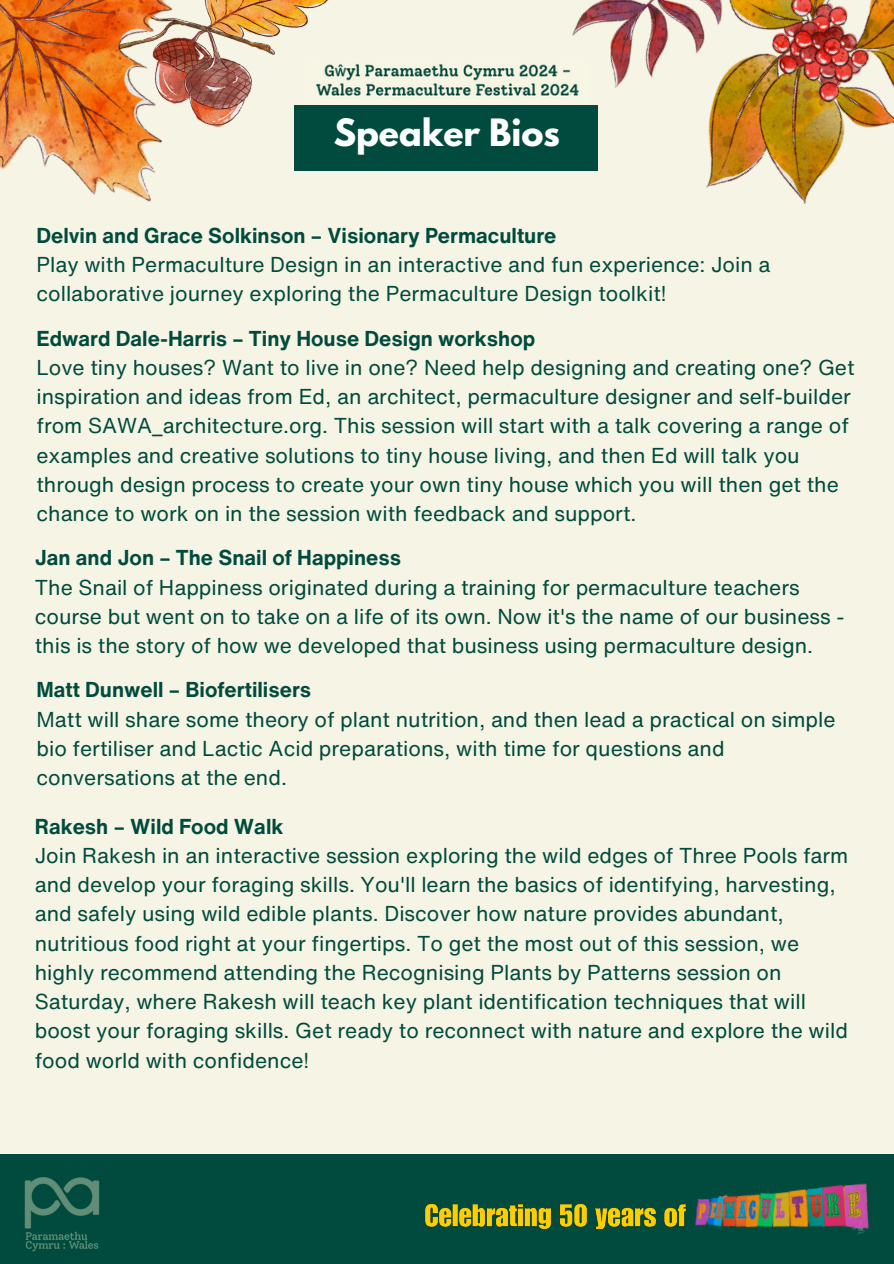
<style>
.page{position:relative;width:894px;height:1264px;background:#fff}
.page>*{position:absolute;margin:0;border:0;box-sizing:border-box;transform-origin:0 0}
.t1{font:700 33.3px "League Spartan";color:#fff}
.t2{font:21px/29.2px "Helvetica Now Text";color:#004b3d}
.t3{font:700 21px "Helvetica Now Text";color:#004b3d}
</style>
<div class="page">
<div style="left:0;top:0;width:893px;height:1263px;background:#f6f4e4"></div>
<div style="left:0;top:1153px;width:893px;height:110px;background:#004b3d"></div>
<img style="left:24px;top:1177px;width:76px;height:75px">
<div style="left:294px;top:105px;width:303px;height:65px;background:#004b3d"></div>
<img style="left:330px;top:64px;width:213px;height:33px">
<img style="left:196px;top:0;width:134px;height:127px">
<img style="left:0;top:0;width:196px;height:202px">
<img style="left:543px;top:0;width:70px;height:115px">
<img style="left:613px;top:0;width:280px;height:204px">
<img style="left:695px;top:1183px;width:180px;height:52px">
<img style="left:425px;top:1203px;width:261px;height:26px">
<p class="t1" style="left:333px;top:116px;width:228px">Speaker Bios</p>
<p class="t3" style="left:36px;top:219px;width:521px">Delvin and Grace Solkinson – Visionary Permaculture</p>
<p class="t2" style="left:36px;top:249px;width:735px">Play with Permaculture Design in an interactive and fun experience: Join a collaborative journey exploring the Permaculture Design toolkit!</p>
<p class="t3" style="left:36px;top:322px;width:500px">Edward Dale-Harris – Tiny House Design workshop</p>
<p class="t2" style="left:36px;top:352px;width:819px">Love tiny houses? Want to live in one? Need help designing and creating one? Get inspiration and ideas from Ed, an architect, permaculture designer and self-builder from SAWA_architecture.org. This session will start with a talk covering a range of examples and creative solutions to tiny house living, and then Ed will talk you through design process to create your own tiny house which you will then get the chance to work on in the session with feedback and support.</p>
<p class="t3" style="left:35px;top:542px;width:368px">Jan and Jon – The Snail of Happiness</p>
<p class="t2" style="left:35px;top:572px;width:810px">The Snail of Happiness originated during a training for permaculture teachers course but went on to take on a life of its own. Now it's the name of our business - this is the story of how we developed that business using permaculture design.</p>
<p class="t3" style="left:36px;top:674px;width:276px">Matt Dunwell – Biofertilisers</p>
<p class="t2" style="left:36px;top:704px;width:800px">Matt will share some theory of plant nutrition, and then lead a practical on simple bio fertiliser and Lactic Acid preparations, with time for questions and conversations at the end.</p>
<p class="t3" style="left:35px;top:810px;width:250px">Rakesh – Wild Food Walk</p>
<p class="t2" style="left:35px;top:840px;width:814px">Join Rakesh in an interactive session exploring the wild edges of Three Pools farm and develop your foraging skills. You'll learn the basics of identifying, harvesting, and safely using wild edible plants. Discover how nature provides abundant, nutritious food right at your fingertips. To get the most out of this session, we highly recommend attending the Recognising Plants by Patterns session on Saturday, where Rakesh will teach key plant identification techniques that will boost your foraging skills. Get ready to reconnect with nature and explore the wild food world with confidence!</p>
</div>
